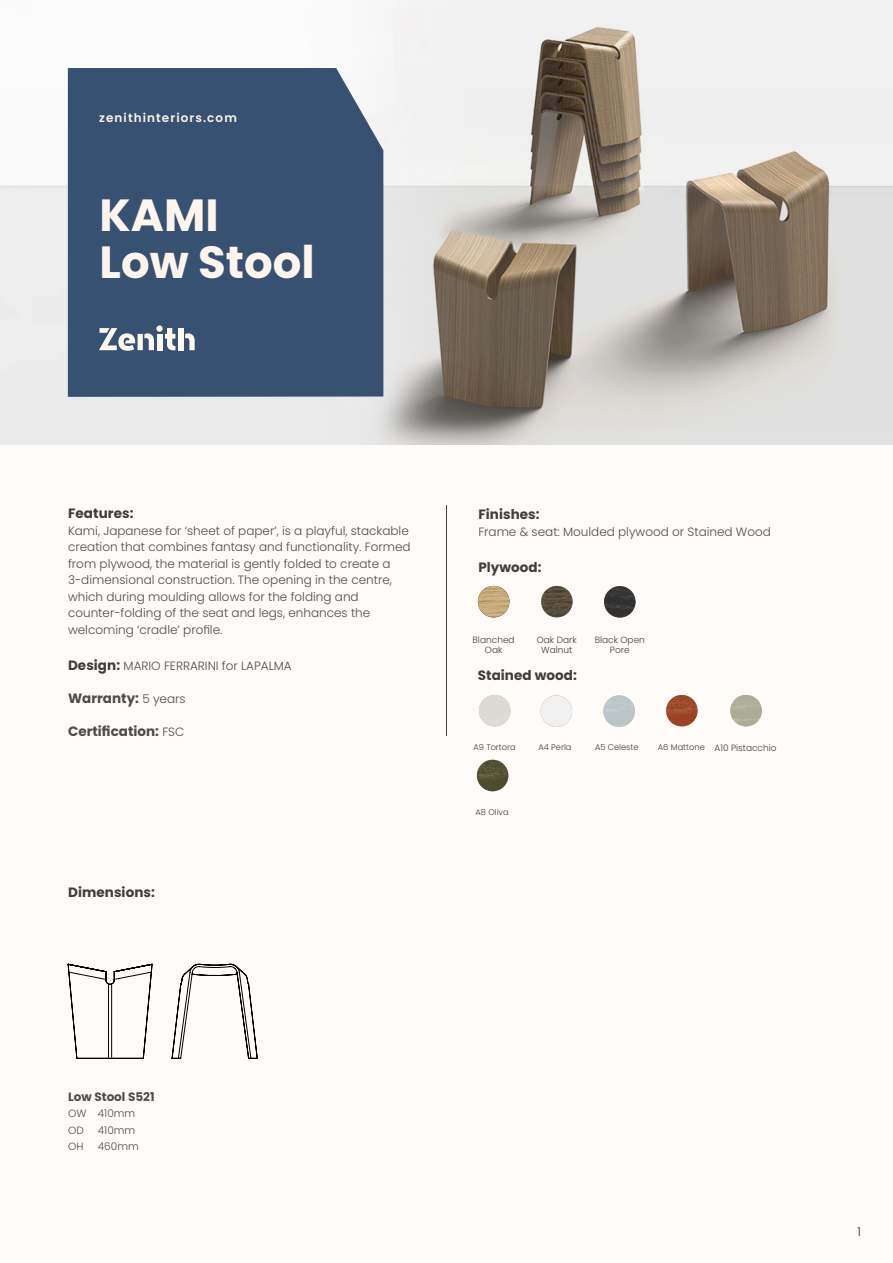
<style>
.page{position:relative;width:893px;height:1263px;background:#fffbf8}
.page>*{position:absolute;margin:0;border:0;box-sizing:border-box;transform-origin:0 0}
.PRODUCT_NAME{font:700 45px/47.2px "Poppins";color:#fff5ed}
.t1{font:700 13.5px "Poppins";letter-spacing:.005em;color:#3e3e3f}
.COPY{font:700 13.5px "Poppins";color:#4b4c4d}
.COPY-2{font:300 12px/16.5px "Poppins";color:#4b4c4d}
.WEBSITE_TOP_LEFT{font:600 12px "Poppins";letter-spacing:.09em;color:#fdf3eb}
.t2{font:700 12px "Poppins";color:#4b4c4d}
.t3{font:300 12px "Poppins";color:#312f30}
.t4{font:300 10.5px "Poppins";color:#4b4c4d}
.COLOURS_SPECS{font:300 9px/9.8px "Poppins";color:#3e3e3f;text-align:center}
.COLOURS_SPECS-2{font:300 8.25px "Poppins";color:#3e3e3f}
.s1{font-weight:700;font-size:13.5px;color:#3e3e3f}
.s2{font-weight:300;font-size:12px}
</style>
<div class="page">
<img style="left:293px;top:0;width:600px;height:444px">
<img style="left:0;top:68px;width:293px;height:376px">
<img style="left:541px;top:586px;width:32px;height:31px;border-radius:16px">
<img style="left:478px;top:586px;width:31px;height:31px;border-radius:16px">
<div style="left:68px;top:68px;width:315px;height:329px;background:#375172"></div>
<hr style="left:446px;top:505px;width:1px;height:231px;background:#3e3e3f">
<div style="left:157px;top:334px;width:5px;height:16px;background:#fff8ef"></div>
<div style="left:156px;top:326px;width:7px;height:6px;background:#fff8ef;border-radius:50%"></div>
<svg style="left:165px;top:328px;width:10px;height:23px"></svg>
<div style="left:178px;top:328px;width:5px;height:22px;background:#fff8ef"></div>
<svg style="left:185px;top:333px;width:10px;height:17px"></svg>
<svg style="left:99px;top:328px;width:55px;height:23px"></svg>
<img style="left:604px;top:586px;width:32px;height:32px;border-radius:16px">
<svg style="left:68px;top:964px;width:85px;height:95px"></svg>
<svg style="left:172px;top:964px;width:86px;height:95px"></svg>
<img style="left:541px;top:695px;width:31px;height:32px;border-radius:16px">
<img style="left:603px;top:695px;width:32px;height:32px;border-radius:16px">
<img style="left:477px;top:760px;width:31px;height:31px;border-radius:16px">
<img style="left:666px;top:695px;width:32px;height:31px;border-radius:16px">
<img style="left:730px;top:695px;width:32px;height:31px;border-radius:16px">
<p class="WEBSITE_TOP_LEFT" style="left:99px;top:111px;width:139px">zenithinteriors.com</p>
<p class="PRODUCT_NAME" style="left:100px;top:192px;width:217px">KAMI<br>Low Stool</p>
<p class="t1" style="left:68px;top:506px;width:67px">Features:</p>
<p class="COPY-2" style="left:68px;top:522px;width:344px">Kami, Japanese for ‘sheet of paper’, is a playful, stackable creation that combines fantasy and functionality. Formed from plywood, the material is gently folded to create a 3-dimensional construction. The opening in the centre, which during moulding allows for the folding and counter-folding of the seat and legs, enhances the welcoming ‘cradle’ profile.</p>
<p class="COPY-2" style="left:68px;top:657px;width:225px"><span class="s1">Design:</span> MARIO FERRARINI for LAPALMA</p>
<p class="COPY" style="left:68px;top:690px;width:119px">Warranty: <span class="s2">5 years</span></p>
<p class="COPY" style="left:68px;top:723px;width:118px">Certification: <span class="s2">FSC</span></p>
<p class="t1" style="left:68px;top:885px;width:88px">Dimensions:</p>
<p class="t1" style="left:478px;top:507px;width:63px">Finishes:</p>
<p class="COPY-2" style="left:478px;top:523px;width:294px">Frame &amp; seat: Moulded plywood or Stained Wood</p>
<p class="t1" style="left:478px;top:559px;width:65px">Plywood:</p>
<p class="COLOURS_SPECS" style="left:473px;top:635px;width:44px">Blanched<br>Oak</p>
<p class="COLOURS_SPECS" style="left:537px;top:635px;width:41px">Oak Dark</p>
<p class="COLOURS_SPECS" style="left:541px;top:645px;width:33px">Walnut</p>
<p class="t1" style="left:478px;top:667px;width:101px">Stained wood:</p>
<p class="COLOURS_SPECS" style="left:595px;top:635px;width:52px">Black Open</p>
<p class="COLOURS_SPECS" style="left:610px;top:645px;width:21px">Pore</p>
<p class="COLOURS_SPECS-2" style="left:474px;top:742px;width:44px">A9 Tortora</p>
<p class="COLOURS_SPECS-2" style="left:538px;top:742px;width:34px">A4 Perla</p>
<p class="COLOURS_SPECS-2" style="left:595px;top:742px;width:45px">A5 Celeste</p>
<p class="COLOURS_SPECS-2" style="left:658px;top:742px;width:48px">A6 Mattone</p>
<p class="COLOURS_SPECS" style="left:715px;top:743px;width:64px">A10 Pistacchio</p>
<p class="COLOURS_SPECS-2" style="left:476px;top:808px;width:35px">A8 Oliva</p>
<p class="t2" style="left:68px;top:1089px;width:88px">Low Stool S521</p>
<p class="t4" style="left:68px;top:1107px;width:69px">OW 410mm</p>
<p class="t4" style="left:68px;top:1124px;width:17px">OD</p>
<p class="t4" style="left:98px;top:1124px;width:39px">410mm</p>
<p class="t4" style="left:68px;top:1140px;width:17px">OH</p>
<p class="t4" style="left:98px;top:1140px;width:42px">460mm</p>
<p class="t3" style="left:857px;top:1224px;width:5px">1</p>
</div>
